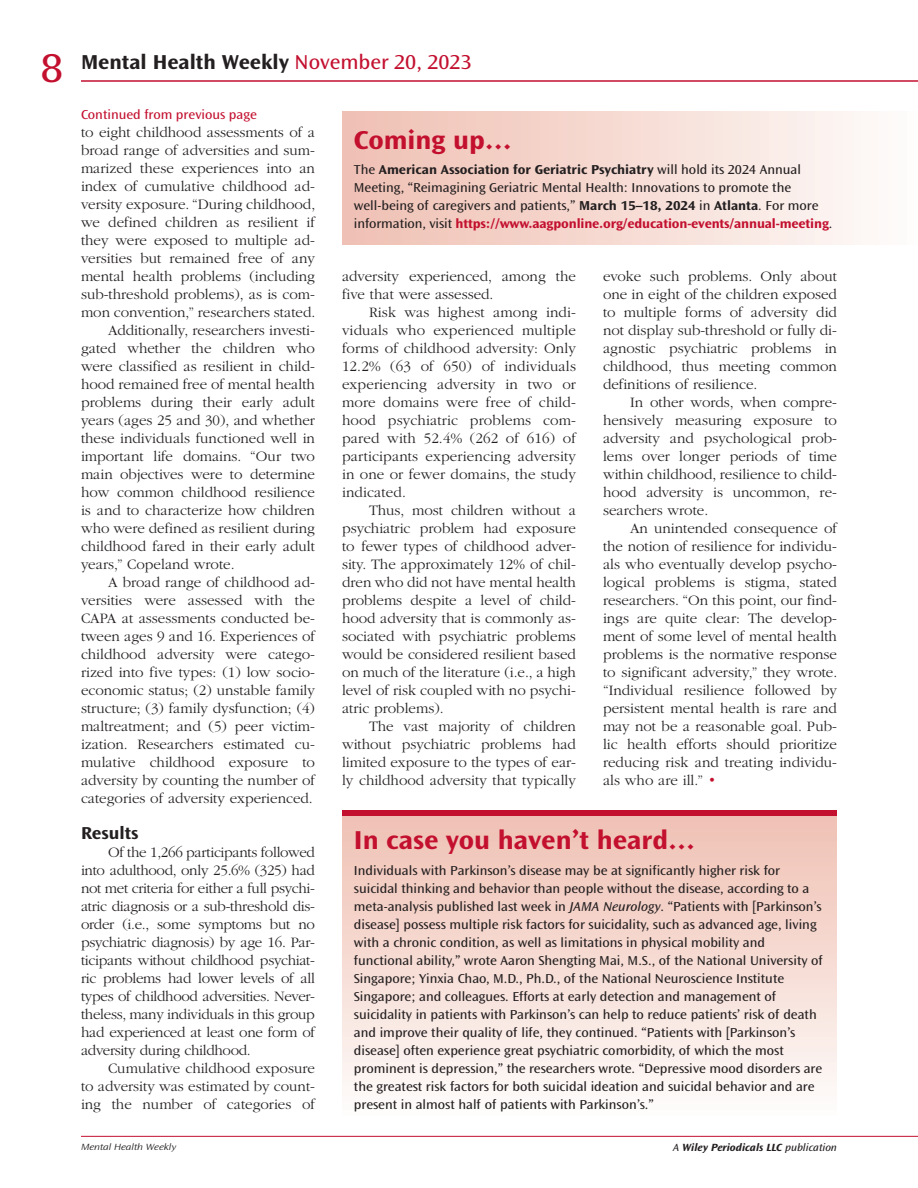
<style>
.page{position:relative;width:918px;height:1188px;background:#fff}
.page>*{position:absolute;margin:0;border:0;box-sizing:border-box;transform-origin:0 0}
.t1{font:semi-expanded 42px "Ocean Sans Std";color:#c3102f}
.t2{font:700 semi-expanded 27px "Ocean Sans Std";color:#c3102f}
.t3{font:700 semi-expanded 21px "Ocean Sans Std";color:#231f20}
.t4{font:700 semi-expanded 18px "Ocean Sans Std";color:#231f20}
.t5{font:300 15px/18px "ITC Garamond Std";color:#231f20;text-align:justify}
.t6{font:semi-expanded 13.5px/18px "Ocean Sans Std";color:#231f20}
.t7{font:semi-expanded 13.5px "Ocean Sans Std";color:#c3102f}
.t8{font:italic 700 semi-expanded 10.8px "Ocean Sans Std";color:#231f20}
.t9{font:italic 300 expanded 9.3px "Ocean Sans Std";color:#231f20}
.s1{font-weight:400;color:#c3102f}
.s2{font-weight:700}
.s3{font-weight:700;color:#c3102f}
.s4{color:#c3102f}
.s5{font-style:italic}
.s6{font-weight:400}
</style>
<div class="page">
<hr style="left:81px;top:1136px;width:837px;height:1px;background:#c3102f">
<hr style="left:81px;top:81px;width:837px;height:1px;background:#c3102f">
<div style="left:342px;top:810px;width:495px;height:306px;background:linear-gradient(to bottom,#efbfb1,#fefcfa)"></div>
<div style="left:342px;top:810px;width:495px;height:6px;background:#c3102f"></div>
<div style="left:342px;top:111px;width:576px;height:134px;background:linear-gradient(to right,#efbfb2,#fefcfa)"></div>
<h1 class="t1" style="left:41px;top:45px;width:24px">8</h1>
<h3 class="t3" style="left:81px;top:50px;width:392px">Mental Health Weekly <span class="s1">November 20, 2023</span></h3>
<p class="t7" style="left:81px;top:107px;width:177px">Continued from previous page</p>
<p class="t5" style="left:81px;top:123px;width:235px">to eight childhood assessments of a</p>
<p class="t5" style="left:81px;top:141px;width:235px">broad range of adversities and sum-</p>
<p class="t5" style="left:81px;top:159px;width:235px">marized these experiences into an</p>
<p class="t5" style="left:81px;top:177px;width:235px">index of cumulative childhood ad-</p>
<p class="t5" style="left:81px;top:195px;width:236px">versity exposure. “During childhood,</p>
<p class="t5" style="left:81px;top:213px;width:235px">we defined children as resilient if</p>
<p class="t5" style="left:81px;top:231px;width:236px">they were exposed to multiple ad-</p>
<p class="t5" style="left:81px;top:249px;width:236px">versities but remained free of any</p>
<p class="t5" style="left:81px;top:267px;width:236px">mental health problems (including</p>
<p class="t5" style="left:81px;top:285px;width:235px">sub-threshold problems), as is com-</p>
<p class="t5" style="left:81px;top:303px;width:236px">mon convention,” researchers stated.</p>
<p class="t5" style="left:108px;top:321px;width:208px">Additionally, researchers investi-</p>
<p class="t5" style="left:81px;top:339px;width:236px">gated whether the children who</p>
<p class="t5" style="left:81px;top:357px;width:236px">were classified as resilient in child-</p>
<p class="t5" style="left:81px;top:375px;width:235px">hood remained free of mental health</p>
<p class="t5" style="left:81px;top:393px;width:236px">problems during their early adult</p>
<p class="t5" style="left:81px;top:411px;width:236px">years (ages 25 and 30), and whether</p>
<p class="t5" style="left:81px;top:429px;width:236px">these individuals functioned well in</p>
<p class="t5" style="left:81px;top:447px;width:235px">important life domains. “Our two</p>
<p class="t5" style="left:81px;top:465px;width:235px">main objectives were to determine</p>
<p class="t5" style="left:81px;top:483px;width:236px">how common childhood resilience</p>
<p class="t5" style="left:81px;top:501px;width:236px">is and to characterize how children</p>
<p class="t5" style="left:81px;top:519px;width:236px">who were defined as resilient during</p>
<p class="t5" style="left:81px;top:537px;width:236px">childhood fared in their early adult</p>
<p class="t5" style="left:81px;top:555px;width:155px">years,” Copeland wrote.</p>
<p class="t5" style="left:108px;top:573px;width:209px">A broad range of childhood ad-</p>
<p class="t5" style="left:81px;top:591px;width:235px">versities were assessed with the</p>
<p class="t5" style="left:81px;top:609px;width:236px">CAPA at assessments conducted be-</p>
<p class="t5" style="left:81px;top:627px;width:236px">tween ages 9 and 16. Experiences of</p>
<p class="t5" style="left:81px;top:645px;width:236px">childhood adversity were catego-</p>
<p class="t5" style="left:81px;top:663px;width:235px">rized into five types: (1) low socio-</p>
<p class="t5" style="left:81px;top:681px;width:236px">economic status; (2) unstable family</p>
<p class="t5" style="left:81px;top:699px;width:235px">structure; (3) family dysfunction; (4)</p>
<p class="t5" style="left:81px;top:717px;width:236px">maltreatment; and (5) peer victim-</p>
<p class="t5" style="left:81px;top:735px;width:235px">ization. Researchers estimated cu-</p>
<p class="t5" style="left:81px;top:753px;width:236px">mulative childhood exposure to</p>
<p class="t5" style="left:81px;top:771px;width:236px">adversity by counting the number of</p>
<p class="t5" style="left:81px;top:789px;width:233px">categories of adversity experienced.</p>
<p class="t4" style="left:81px;top:822px;width:59px">Results</p>
<p class="t5" style="left:81px;top:843px;width:236px;text-indent:27px">Of the 1,266 participants followed into adulthood, only 25.6% (325) had not met criteria for either a full psychi&shy;atric diagnosis or a sub-threshold dis&shy;order (i.e., some symptoms but no psychiatric diagnosis) by age 16. Par&shy;ticipants without childhood psychiat&shy;ric problems had lower levels of all types of childhood adversities. Never&shy;theless, many individuals in this group had experienced at least one form of adversity during childhood.</p>
<p class="t5" style="left:81px;top:1059px;width:236px;text-indent:27px">Cumulative childhood exposure to adversity was estimated by count&shy;ing the number of categories of</p>
<h2 class="t2" style="left:354px;top:124px;width:160px">Coming up…</h2>
<p class="t6" style="left:354px;top:161px;width:480px">The <span class="s2">American Association for Geriatric Psychiatry</span> will hold its 2024 Annual Meeting, “Reimagining Geriatric Mental Health: Innovations to promote the well-being of caregivers and patients,” <span class="s2">March 15–18, 2024</span> in <span class="s2">Atlanta</span>. For more information, visit <span class="s3">https://www.aagponline.org/education-events/annual-meeting</span>.</p>
<p class="t5" style="left:342px;top:267px;width:235px">adversity experienced, among the five that were assessed.</p>
<p class="t5" style="left:342px;top:303px;width:236px;text-indent:27px">Risk was highest among indi&shy;viduals who experienced multiple forms of childhood adversity: Only 12.2% (63 of 650) of individuals experiencing adversity in two or more domains were free of child&shy;hood psychiatric problems com&shy;pared with 52.4% (262 of 616) of participants experiencing adversity in one or fewer domains, the study indicated.</p>
<p class="t5" style="left:342px;top:501px;width:236px;text-indent:27px">Thus, most children without a psychiatric problem had exposure to fewer types of childhood adver&shy;sity. The approximately 12% of chil&shy;dren who did not have mental health problems despite a level of child&shy;hood adversity that is commonly as&shy;sociated with psychiatric problems would be considered resilient based on much of the literature (i.e., a high level of risk coupled with no psychi&shy;atric problems).</p>
<p class="t5" style="left:342px;top:717px;width:236px;text-indent:27px">The vast majority of children without psychiatric problems had limited exposure to the types of ear&shy;ly childhood adversity that typically</p>
<p class="t5" style="left:603px;top:267px;width:236px">evoke such problems. Only about one in eight of the children exposed to multiple forms of adversity did not display sub-threshold or fully di&shy;agnostic psychiatric problems in childhood, thus meeting common definitions of resilience.</p>
<p class="t5" style="left:603px;top:393px;width:236px;text-indent:27px">In other words, when compre&shy;hensively measuring exposure to adversity and psychological prob&shy;lems over longer periods of time within childhood, resilience to child&shy;hood adversity is uncommon, re&shy;searchers wrote.</p>
<p class="t5" style="left:603px;top:519px;width:236px;text-indent:27px">An unintended consequence of the notion of resilience for individu&shy;als who eventually develop psycho&shy;logical problems is stigma, stated researchers. “On this point, our find&shy;ings are quite clear: The develop&shy;ment of some level of mental health problems is the normative response to significant adversity,” they wrote. “Individual resilience followed by persistent mental health is rare and may not be a reasonable goal. Pub&shy;lic health efforts should prioritize reducing risk and treating individu&shy;als who are ill.” <span class="s4">•</span></p>
<h2 class="t2" style="left:354px;top:825px;width:343px">In case you haven’t heard…</h2>
<p class="t6" style="left:354px;top:861px;width:470px">Individuals with Parkinson’s disease may be at significantly higher risk for suicidal thinking and behavior than people without the disease, according to a meta-analysis published last week in <span class="s5">JAMA Neurology</span>. “Patients with [Parkinson’s disease] possess multiple risk factors for suicidality, such as advanced age, living with a chronic condition, as well as limitations in physical mobility and functional ability,” wrote Aaron Shengting Mai, M.S., of the National University of Singapore; Yinxia Chao, M.D., Ph.D., of the National Neuroscience Institute Singapore; and colleagues. Efforts at early detection and management of suicidality in patients with Parkinson’s can help to reduce patients’ risk of death and improve their quality of life, they continued. “Patients with [Parkinson’s disease] often experience great psychiatric comorbidity, of which the most prominent is depression,” the researchers wrote. “Depressive mood disorders are the greatest risk factors for both suicidal ideation and suicidal behavior and are present in almost half of patients with Parkinson’s.”</p>
<p class="t9" style="left:81px;top:1142px;width:97px">Mental Health Weekly</p>
<p class="t8" style="left:673px;top:1141px;width:165px"><span class="s6">A</span> Wiley Periodicals LLC <span class="s6">publication</span></p>
</div>
